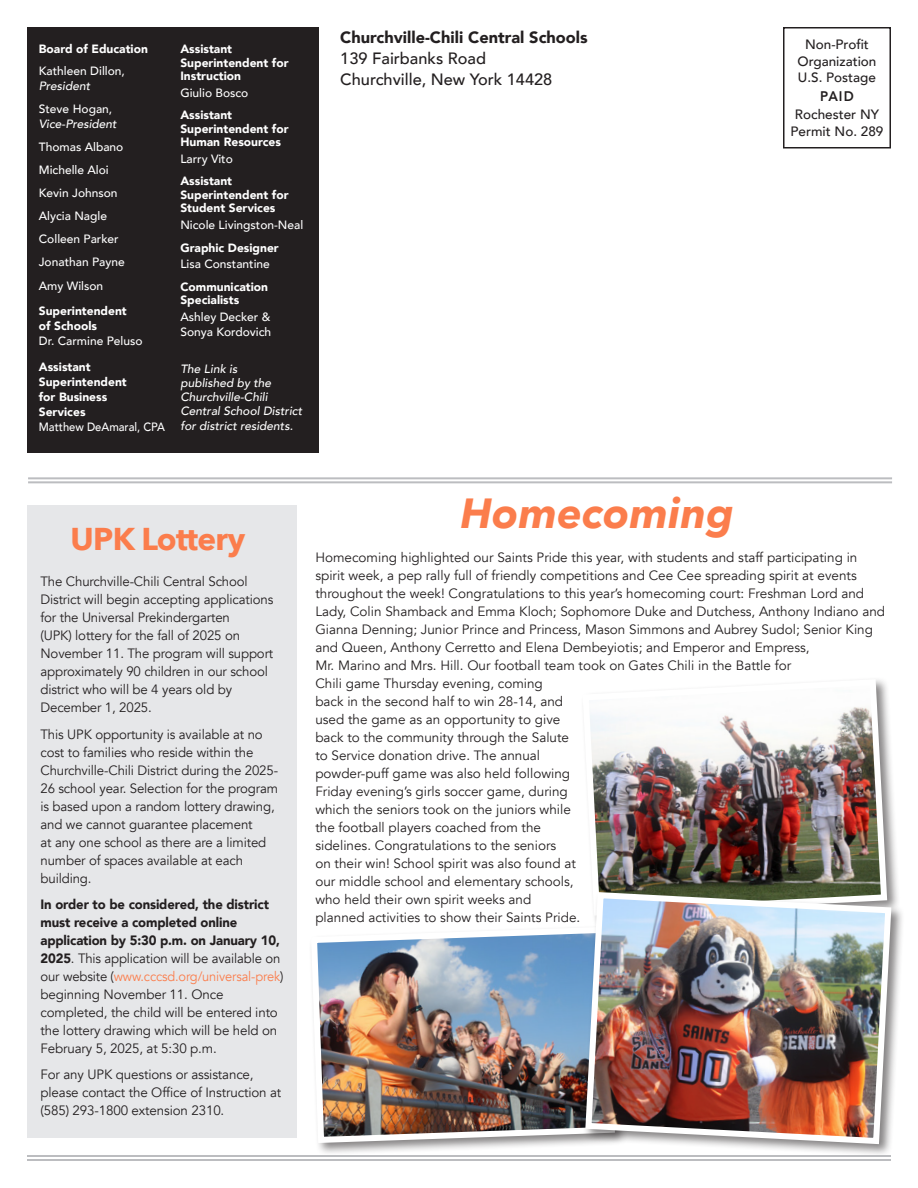
<style>
.page{position:relative;width:918px;height:1188px;background:#fff}
.page>*{position:absolute;margin:0;border:0;box-sizing:border-box;transform-origin:0 0}
.headline{font:italic 700 42px "Avenir Next";color:#fb7d4c}
.headline-2{font:700 31.5px "Avenir Next";letter-spacing:-.02em;color:#fb7d4c}
.t1{font:500 16.35px "Avenir";color:#231f20}
.t2{font:900 16.35px "Avenir";color:#231f20}
.t3{font:800 13.95px "Avenir";color:#231f20;scale:.95 1}
.text{font:13.5px/18px "Avenir";color:#231f20}
.t4{font:500 13.5px "Avenir";color:#231f20}
.t5{font:900 12px/13.5px "Avenir";color:#fff}
.t6{font:500 12px/15px "Avenir";color:#fff}
.t7{font:italic 500 12px/14.2px "Avenir";color:#fff}
.s1{font-style:italic}
.s2{font-style:normal}
.s3{font-weight:500}
.s4{font-weight:900}
.s5{color:#fb7d4c}
</style>
<div class="page">
<div style="left:783px;top:27px;width:108px;height:121px;border:2px solid #231f20"></div>
<hr style="left:28px;top:477px;width:864px;height:2px;background:#bcbdc0">
<hr style="left:28px;top:481px;width:864px;height:2px;background:#bcbdc0">
<div style="left:27px;top:505px;width:270px;height:633px;background:#e6e7e9"></div>
<div style="left:309px;top:924px;width:319px;height:232px;background:#231f20;opacity:.55"></div>
<img style="left:309px;top:924px;width:273px;height:222px">
<div style="left:580px;top:677px;width:320px;height:252px;background:#231f20;opacity:.55"></div>
<img style="left:580px;top:677px;width:310px;height:242px">
<div style="left:27px;top:28px;width:292px;height:425px;background:#231f20"></div>
<div style="left:583px;top:890px;width:321px;height:267px;background:#231f20;opacity:.55"></div>
<img style="left:582px;top:889px;width:313px;height:258px">
<hr style="left:27px;top:1155px;width:864px;height:2px;background:#bcbdc0">
<hr style="left:27px;top:1159px;width:864px;height:2px;background:#bcbdc0">
<p class="t5" style="left:39px;top:42px;width:111px">Board of Education</p>
<p class="t6" style="left:39px;top:62px;width:88px">Kathleen Dillon,<br><span class="s1">President</span></p>
<p class="t7" style="left:39px;top:101px;width:79px;line-height:15px"><span class="s2">Steve Hogan,<br></span>Vice-President</p>
<p class="t6" style="left:39px;top:139px;width:86px">Thomas Albano</p>
<p class="t6" style="left:39px;top:162px;width:71px">Michelle Aloi</p>
<p class="t6" style="left:39px;top:185px;width:80px">Kevin Johnson</p>
<p class="t6" style="left:39px;top:208px;width:70px">Alycia Nagle</p>
<p class="t6" style="left:39px;top:231px;width:81px">Colleen Parker</p>
<p class="t6" style="left:39px;top:254px;width:87px">Jonathan Payne</p>
<p class="t6" style="left:39px;top:277px;width:66px">Amy Wilson</p>
<p class="t5" style="left:39px;top:303px;width:105px;line-height:15px">Superintendent<br>of Schools<br><span class="s3">Dr. Carmine Peluso</span></p>
<p class="t5" style="left:39px;top:359px;width:128px;line-height:15px">Assistant<br>Superintendent<br>for Business<br>Services<br><span class="s3">Matthew DeAmaral, CPA</span></p>
<p class="t5" style="left:180px;top:42px;width:110px">Assistant<br>Superintendent for<br>Instruction</p>
<p class="t6" style="left:180px;top:84px;width:70px">Giulio Bosco</p>
<p class="t5" style="left:180px;top:108px;width:110px">Assistant<br>Superintendent for<br>Human Resources</p>
<p class="t6" style="left:180px;top:150px;width:54px">Larry Vito</p>
<p class="t5" style="left:180px;top:174px;width:110px">Assistant<br>Superintendent for<br>Student Services</p>
<p class="t6" style="left:180px;top:217px;width:124px">Nicole Livingston-Neal</p>
<p class="t5" style="left:180px;top:239px;width:100px;line-height:16.5px">Graphic Designer<br><span class="s3">Lisa Constantine</span></p>
<p class="t5" style="left:180px;top:280px;width:89px">Communication<br>Specialists</p>
<p class="t6" style="left:180px;top:308px;width:92px">Ashley Decker &amp;<br>Sonya Kordovich</p>
<p class="t7" style="left:180px;top:362px;width:123px">The Link is<br>published by the<br>Churchville-Chili<br>Central School District for district residents.</p>
<p class="t2" style="left:340px;top:24px;width:249px">Churchville-Chili Central Schools</p>
<p class="t1" style="left:340px;top:45px;width:147px">139 Fairbanks Road</p>
<p class="t1" style="left:340px;top:66px;width:214px">Churchville, New York 14428</p>
<p class="t4" style="left:805px;top:33px;width:65px">Non-Profit</p>
<p class="t4" style="left:797px;top:49px;width:81px">Organization</p>
<p class="t4" style="left:798px;top:66px;width:80px">U.S. Postage</p>
<p class="t3" style="left:820px;top:86px;width:37px">PAID</p>
<p class="t4" style="left:795px;top:103px;width:86px">Rochester NY</p>
<p class="t4" style="left:791px;top:119px;width:94px">Permit No. 289</p>
<p class="headline-2" style="left:71px;top:512px;width:176px">UPK Lottery</p>
<p class="text" style="left:40px;top:573px;width:234px">The Churchville-Chili Central School District will begin accepting applications for the Universal Prekindergarten<br>(UPK) lottery for the fall of 2025 on November 11. The program will support approximately 90 children in our school district who will be 4 years old by December 1, 2025.</p>
<p class="text" style="left:40px;top:725px;width:239px">This UPK opportunity is available at no cost to families who reside within the Churchville-Chili District during the 2025- 26 school year. Selection for the program is based upon a random lottery drawing, and we cannot guarantee placement<br>at any one school as there are a limited number of spaces available at each building.</p>
<p class="text" style="left:40px;top:895px;width:244px"><span class="s4">In order to be considered, the district must receive a completed online application by 5:30 p.m. on January 10, 2025</span>. This application will be available on our website (<span class="s5">www.cccsd.org/universal-prek</span>) beginning November 11. Once completed, the child will be entered into the lottery drawing which will be held on February 5, 2025, at 5:30 p.m.</p>
<p class="text" style="left:40px;top:1065px;width:242px">For any UPK questions or assistance, please contact the Office of Instruction at (585) 293-1800 extension 2310.</p>
<p class="headline" style="left:461px;top:477px;width:275px">Homecoming</p>
<p class="text" style="left:315px;top:549px;width:571px">Homecoming highlighted our Saints Pride this year, with students and staff participating in spirit week, a pep rally full of friendly competitions and Cee Cee spreading spirit at events throughout the week! Congratulations to this year’s homecoming court: Freshman Lord and Lady, Colin Shamback and Emma Kloch; Sophomore Duke and Dutchess, Anthony Indiano and Gianna Denning; Junior Prince and Princess, Mason Simmons and Aubrey Sudol; Senior King and Queen, Anthony Cerretto and Elena Dembeyiotis; and Emperor and Empress,<br>Mr. Marino and Mrs. Hill. Our football team took on Gates Chili in the Battle for<br>Chili game Thursday evening, coming<br>back in the second half to win 28-14, and<br>used the game as an opportunity to give<br>back to the community through the Salute<br>to Service donation drive. The annual<br>powder-puff game was also held following<br>Friday evening’s girls soccer game, during<br>which the seniors took on the juniors while<br>the football players coached from the<br>sidelines. Congratulations to the seniors<br>on their win! School spirit was also found at<br>our middle school and elementary schools,<br>who held their own spirit weeks and<br>planned activities to show their Saints Pride.</p>
</div>
